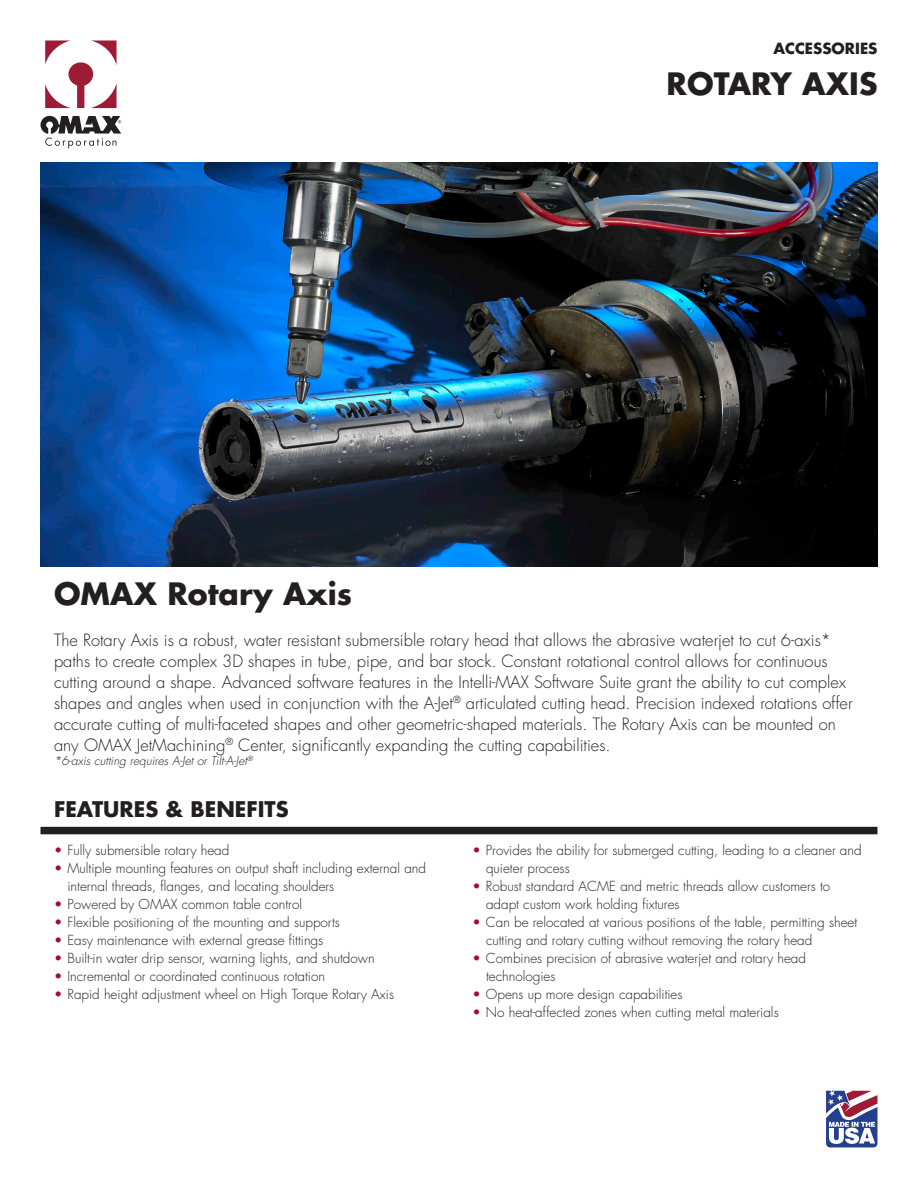
<style>
.page{position:relative;width:918px;height:1188px;background:#fff}
.page>*{position:absolute;margin:0;border:0;box-sizing:border-box;transform-origin:0 0}
.Primary_Text{font:700 30px "Futura Std";color:#231f20}
.Header_Title{font:700 30px "Futura Std";color:#231f20}
.Primary_Text-2{font:700 21px "Futura Std";color:#231f20}
.Primary_Text-3{font:300 16.5px/21px "Futura Std";color:#231f20}
.Header_Tagline{font:700 15px "Futura Std";color:#231f20}
.t1{font:300 13.5px/18px "Futura Std";color:#231f20}
.Primary_Text-4{font:italic 300 12px "Futura Std";color:#231f20}
.s1{color:#a30a34}
</style>
<div class="page">
<svg style="left:45px;top:40px;width:72px;height:68px"></svg>
<svg style="left:40px;top:116px;width:81px;height:32px"></svg>
<svg style="left:826px;top:1091px;width:52px;height:56px"></svg>
<div style="left:40px;top:827px;width:419px;height:7px;background:#231f20"></div>
<div style="left:459px;top:827px;width:419px;height:7px;background:#231f20"></div>
<img style="left:40px;top:162px;width:838px;height:405px">
<p class="Header_Tagline" style="left:773px;top:39px;width:106px">ACCESSORIES</p>
<p class="Header_Title" style="left:667px;top:63px;width:212px">ROTARY AXIS</p>
<p class="Primary_Text" style="left:54px;top:574px;width:300px">OMAX Rotary Axis</p>
<p class="Primary_Text-3" style="left:54px;top:630px;width:800px">The Rotary Axis is a robust, water resistant submersible rotary head that allows the abrasive waterjet to cut 6-axis* paths to create complex 3D shapes in tube, pipe, and bar stock. Constant rotational control allows for continuous cutting around a shape. Advanced software features in the Intelli-MAX Software Suite grant the ability to cut complex shapes and angles when used in conjunction with the A-Jet<sup>®</sup> articulated cutting head. Precision indexed rotations offer accurate cutting of multi-faceted shapes and other geometric-shaped materials. The Rotary Axis can be mounted on any OMAX JetMachining<sup>®</sup> Center, significantly expanding the cutting capabilities.</p>
<p class="Primary_Text-4" style="left:54px;top:754px;width:200px">*6-axis cutting requires A-Jet or Tilt-A-Jet<sup>®</sup></p>
<p class="Primary_Text-2" style="left:54px;top:795px;width:236px">FEATURES &amp; BENEFITS</p>
<p class="t1" style="left:54px;top:842px;width:177px"><span class="s1">•</span> Fully submersible rotary head</p>
<p class="t1" style="left:68px;top:860px;width:360px;text-indent:-14px"><span class="s1">•</span> Multiple mounting features on output shaft including external and internal threads, flanges, and locating shoulders</p>
<p class="t1" style="left:54px;top:896px;width:250px"><span class="s1">•</span> Powered by OMAX common table control</p>
<p class="t1" style="left:54px;top:914px;width:287px"><span class="s1">•</span> Flexible positioning of the mounting and supports</p>
<p class="t1" style="left:54px;top:932px;width:271px"><span class="s1">•</span> Easy maintenance with external grease fittings</p>
<p class="t1" style="left:54px;top:950px;width:322px"><span class="s1">•</span> Built-in water drip sensor, warning lights, and shutdown</p>
<p class="t1" style="left:54px;top:968px;width:273px"><span class="s1">•</span> Incremental or coordinated continuous rotation</p>
<p class="t1" style="left:54px;top:986px;width:342px"><span class="s1">•</span> Rapid height adjustment wheel on High Torque Rotary Axis</p>
<p class="t1" style="left:486px;top:842px;width:377px;text-indent:-14px"><span class="s1">•</span> Provides the ability for submerged cutting, leading to a cleaner and quieter process</p>
<p class="t1" style="left:486px;top:878px;width:346px;text-indent:-14px"><span class="s1">•</span> Robust standard ACME and metric threads allow customers to adapt custom work holding fixtures</p>
<p class="t1" style="left:486px;top:914px;width:373px;text-indent:-14px"><span class="s1">•</span> Can be relocated at various positions of the table, permitting sheet cutting and rotary cutting without removing the rotary head</p>
<p class="t1" style="left:486px;top:950px;width:322px;text-indent:-14px"><span class="s1">•</span> Combines precision of abrasive waterjet and rotary head technologies</p>
<p class="t1" style="left:472px;top:986px;width:212px"><span class="s1">•</span> Opens up more design capabilities</p>
<p class="t1" style="left:472px;top:1004px;width:308px"><span class="s1">•</span> No heat-affected zones when cutting metal materials</p>
</div>
